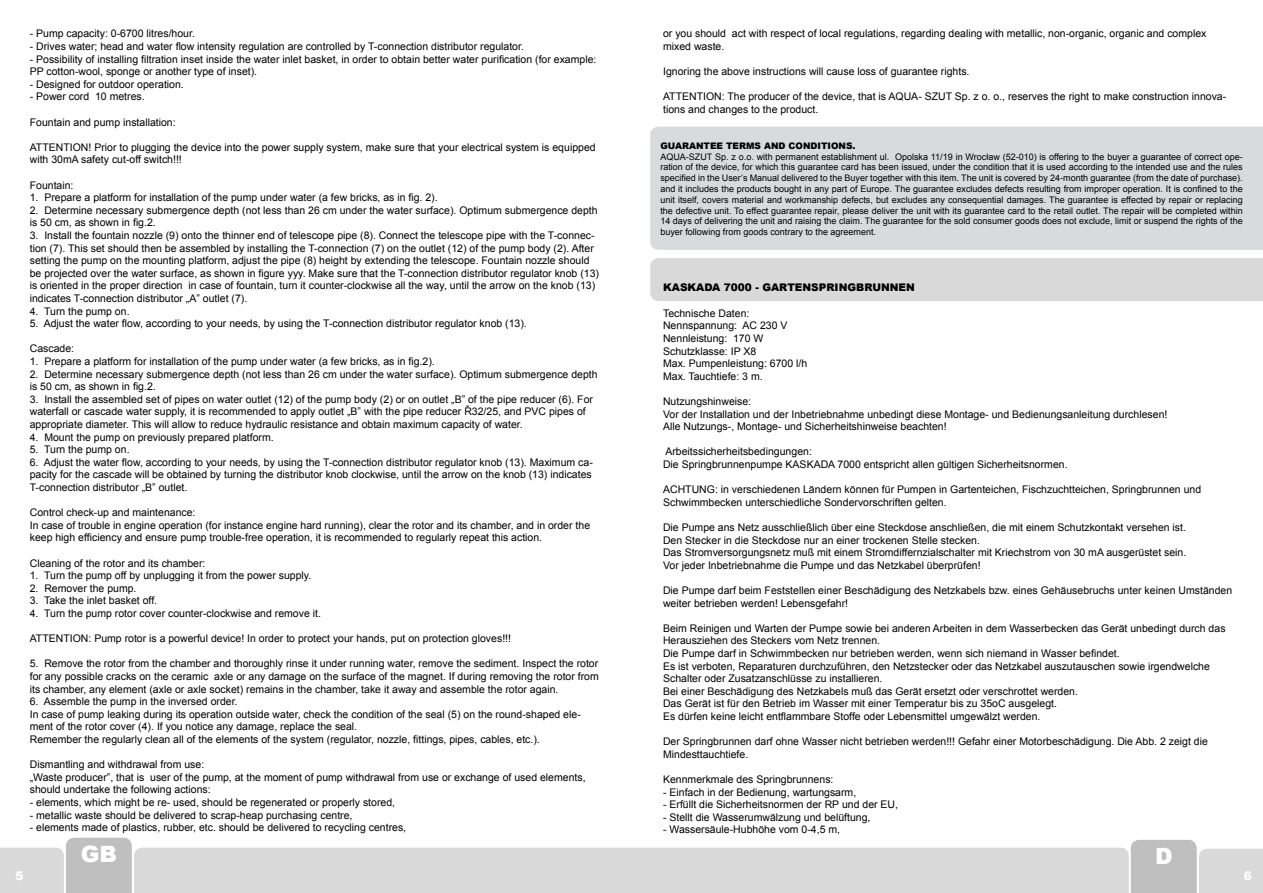
<style>
.page{position:relative;width:1263px;height:893px;background:#fff}
.page>*{position:absolute;margin:0;border:0;box-sizing:border-box;transform-origin:0 0}
.t1{font:900 22.5px "Arial";color:#fff}
.t2{font:900 12px "Arial";color:#fff}
.t3{font:10.5px/12.6px "Arial";color:#000}
.t4{font:900 10.5px "Arial";color:#000}
.t5{font:9px/10.8px "Arial";color:#000;text-align:justify}
.t6{font:900 9px "Arial";color:#000}
</style>
<div class="page">
<div style="left:650px;top:258px;width:613px;height:43px;background:#d9d9d9"></div>
<div style="left:650px;top:127px;width:613px;height:123px;background:#d9dadb"></div>
<svg style="left:0;top:838px;width:1263px;height:55px"></svg>
<p class="t3" style="left:30px;top:28px;width:167px">- Pump capacity: 0-6700 litres/hour.</p>
<p class="t3" style="left:30px;top:40px;width:496px">- Drives water; head and water flow intensity regulation are controlled by T-connection distributor regulator.</p>
<p class="t3" style="left:30px;top:53px;width:568px">- Possibility of installing filtration inset inside the water inlet basket, in order to obtain better water purification (for example:<br>PP cotton-wool, sponge or another type of inset).</p>
<p class="t3" style="left:30px;top:78px;width:156px">- Designed for outdoor operation.</p>
<p class="t3" style="left:30px;top:91px;width:116px">- Power cord 10 metres.</p>
<p class="t3" style="left:30px;top:116px;width:147px">Fountain and pump installation:</p>
<p class="t3" style="left:30px;top:141px;width:567px">ATTENTION! Prior to plugging the device into the power supply system, make sure that your electrical system is equipped with 30mA safety cut-off switch!!!</p>
<p class="t3" style="left:30px;top:179px;width:45px">Fountain:</p>
<p class="t3" style="left:30px;top:191px;width:409px">1. Prepare a platform for installation of the pump under water (a few bricks, as in fig. 2).</p>
<p class="t3" style="left:30px;top:204px;width:569px">2. Determine necessary submergence depth (not less than 26 cm under the water surface). Optimum submergence depth is 50 cm, as shown in fig.2.</p>
<p class="t3" style="left:30px;top:229px;width:571px">3. Install the fountain nozzle (9) onto the thinner end of telescope pipe (8). Connect the telescope pipe with the T-connec&shy;tion (7). This set should then be assembled by installing the T-connection (7) on the outlet (12) of the pump body (2). After setting the pump on the mounting platform, adjust the pipe (8) height by extending the telescope. Fountain nozzle should be projected over the water surface, as shown in figure yyy. Make sure that the T-connection distributor regulator knob (13) is oriented in the proper direction in case of fountain, turn it counter-clockwise all the way, until the arrow on the knob (13) indicates T-connection distributor „A” outlet (7).</p>
<p class="t3" style="left:30px;top:305px;width:101px">4. Turn the pump on.</p>
<p class="t3" style="left:30px;top:317px;width:499px">5. Adjust the water flow, according to your needs, by using the T-connection distributor regulator knob (13).</p>
<p class="t3" style="left:30px;top:343px;width:46px">Cascade:</p>
<p class="t3" style="left:30px;top:355px;width:407px">1. Prepare a platform for installation of the pump under water (a few bricks, as in fig.2).</p>
<p class="t3" style="left:30px;top:368px;width:569px">2. Determine necessary submergence depth (not less than 26 cm under the water surface). Optimum submergence depth is 50 cm, as shown in fig.2.</p>
<p class="t3" style="left:30px;top:393px;width:565px">3. Install the assembled set of pipes on water outlet (12) of the pump body (2) or on outlet „B” of the pipe reducer (6). For waterfall or cascade water supply, it is recommended to apply outlet „B” with the pipe reducer Ř32/25, and PVC pipes of appropriate diameter. This will allow to reduce hydraulic resistance and obtain maximum capacity of water.</p>
<p class="t3" style="left:30px;top:431px;width:245px">4. Mount the pump on previously prepared platform.</p>
<p class="t3" style="left:30px;top:443px;width:101px">5. Turn the pump on.</p>
<p class="t3" style="left:30px;top:456px;width:565px;text-align:justify">6. Adjust the water flow, according to your needs, by using the T-connection distributor regulator knob (13). Maximum ca&shy;pacity for the cascade will be obtained by turning the distributor knob clockwise, until the arrow on the knob (13) indicates T-connection distributor „B” outlet.</p>
<p class="t3" style="left:30px;top:506px;width:562px">Control check-up and maintenance:<br>In case of trouble in engine operation (for instance engine hard running), clear the rotor and its chamber, and in order the keep high efficiency and ensure pump trouble-free operation, it is recommended to regularly repeat this action.</p>
<p class="t3" style="left:30px;top:557px;width:177px">Cleaning of the rotor and its chamber:</p>
<p class="t3" style="left:30px;top:569px;width:283px">1. Turn the pump off by unplugging it from the power supply.</p>
<p class="t3" style="left:30px;top:582px;width:108px">2. Remover the pump.</p>
<p class="t3" style="left:30px;top:595px;width:129px">3. Take the inlet basket off.</p>
<p class="t3" style="left:30px;top:607px;width:293px">4. Turn the pump rotor cover counter-clockwise and remove it.</p>
<p class="t3" style="left:30px;top:632px;width:483px">ATTENTION: Pump rotor is a powerful device! In order to protect your hands, put on protection gloves!!!</p>
<p class="t3" style="left:30px;top:658px;width:571px;text-align:justify">5. Remove the rotor from the chamber and thoroughly rinse it under running water, remove the sediment. Inspect the rotor for any possible cracks on the ceramic axle or any damage on the surface of the magnet. If during removing the rotor from its chamber, any element (axle or axle socket) remains in the chamber, take it away and assemble the rotor again.</p>
<p class="t3" style="left:30px;top:695px;width:553px">6. Assemble the pump in the inversed order.<br>In case of pump leaking during its operation outside water, check the condition of the seal (5) on the round-shaped ele&shy;ment of the rotor cover (4). If you notice any damage, replace the seal.<br>Remember the regularly clean all of the elements of the system (regulator, nozzle, fittings, pipes, cables, etc.).</p>
<p class="t3" style="left:30px;top:758px;width:557px">Dismantling and withdrawal from use:<br>„Waste producer”, that is user of the pump, at the moment of pump withdrawal from use or exchange of used elements, should undertake the following actions:</p>
<p class="t3" style="left:30px;top:796px;width:367px">- elements, which might be re- used, should be regenerated or properly stored,</p>
<p class="t3" style="left:30px;top:809px;width:324px">- metallic waste should be delivered to scrap-heap purchasing centre,</p>
<p class="t3" style="left:30px;top:821px;width:378px">- elements made of plastics, rubber, etc. should be delivered to recycling centres,</p>
<p class="t3" style="left:663px;top:28px;width:545px">or you should act with respect of local regulations, regarding dealing with metallic, non-organic, organic and complex mixed waste.</p>
<p class="t3" style="left:663px;top:65px;width:308px">Ignoring the above instructions will cause loss of guarantee rights.</p>
<p class="t3" style="left:663px;top:91px;width:565px">ATTENTION: The producer of the device, that is AQUA- SZUT Sp. z o. o., reserves the right to make construction innova&shy;tions and changes to the product.</p>
<p class="t6" style="left:660px;top:139px;width:197px">GUARANTEE TERMS AND CONDITIONS.</p>
<p class="t5" style="left:660px;top:151px;width:584px">AQUA-SZUT Sp. z o.o. with permanent establishment ul. Opolska 11/19 in Wrocław (52-010) is offering to the buyer a guarantee of correct ope&shy;ration of the device, for which this guarantee card has been issued, under the condition that it is used according to the intended use and the rules specified in the User’s Manual delivered to the Buyer together with this item. The unit is covered by 24-month guarantee (from the date of purchase). and it includes the products bought in any part of Europe. The guarantee excludes defects resulting from improper operation. It is confined to the unit itself, covers material and workmanship defects, but excludes any consequential damages. The guarantee is effected by repair or replacing the defective unit. To effect guarantee repair, please deliver the unit with its guarantee card to the retail outlet. The repair will be completed within 14 days of delivering the unit and raising the claim. The guarantee for the sold consumer goods does not exclude, limit or suspend the rights of the buyer following from goods contrary to the agreement.</p>
<p class="t4" style="left:663px;top:280px;width:253px">KASKADA 7000 - GARTENSPRINGBRUNNEN</p>
<p class="t3" style="left:663px;top:307px;width:146px">Technische Daten:<br>Nennspannung: AC 230 V<br>Nennleistung: 170 W<br>Schutzklasse: IP X8<br>Max. Pumpenleistung: 6700 l/h<br>Max. Tauchtiefe: 3 m.</p>
<p class="t3" style="left:663px;top:395px;width:506px">Nutzungshinweise:<br>Vor der Installation und der Inbetriebnahme unbedingt diese Montage- und Bedienungsanleitung durchlesen!<br>Alle Nutzungs-, Montage- und Sicherheitshinweise beachten!</p>
<p class="t3" style="left:663px;top:445px;width:406px">Arbeitssicherheitsbedingungen:<br>Die Springbrunnenpumpe KASKADA 7000 entspricht allen gültigen Sicherheitsnormen.</p>
<p class="t3" style="left:663px;top:483px;width:540px">ACHTUNG: in verschiedenen Ländern können für Pumpen in Gartenteichen, Fischzuchtteichen, Springbrunnen und<br>Schwimmbecken unterschiedliche Sondervorschriften gelten.</p>
<p class="t3" style="left:663px;top:521px;width:525px">Die Pumpe ans Netz ausschließlich über eine Steckdose anschließen, die mit einem Schutzkontakt versehen ist.<br>Den Stecker in die Steckdose nur an einer trockenen Stelle stecken.<br>Das Stromversorgungsnetz muß mit einem Stromdiffernzialschalter mit Kriechstrom von 30 mA ausgerüstet sein.<br>Vor jeder Inbetriebnahme die Pumpe und das Netzkabel überprüfen!</p>
<p class="t3" style="left:663px;top:584px;width:571px">Die Pumpe darf beim Feststellen einer Beschädigung des Netzkabels bzw. eines Gehäusebruchs unter keinen Umständen weiter betrieben werden! Lebensgefahr!</p>
<p class="t3" style="left:663px;top:622px;width:564px">Beim Reinigen und Warten der Pumpe sowie bei anderen Arbeiten in dem Wasserbecken das Gerät unbedingt durch das Herausziehen des Steckers vom Netz trennen.<br>Die Pumpe darf in Schwimmbecken nur betrieben werden, wenn sich niemand in Wasser befindet.<br>Es ist verboten, Reparaturen durchzuführen, den Netzstecker oder das Netzkabel auszutauschen sowie irgendwelche Schalter oder Zusatzanschlüsse zu installieren.<br>Bei einer Beschädigung des Netzkabels muß das Gerät ersetzt oder verschrottet werden.<br>Das Gerät ist für den Betrieb im Wasser mit einer Temperatur bis zu 35oC ausgelegt.<br>Es dürfen keine leicht entflammbare Stoffe oder Lebensmittel umgewälzt werden.</p>
<p class="t3" style="left:663px;top:735px;width:546px">Der Springbrunnen darf ohne Wasser nicht betrieben werden!!! Gefahr einer Motorbeschädigung. Die Abb. 2 zeigt die<br>Mindesttauchtiefe.</p>
<p class="t3" style="left:663px;top:773px;width:172px">Kennmerkmale des Springbrunnens:</p>
<p class="t3" style="left:663px;top:786px;width:195px">- Einfach in der Bedienung, wartungsarm,</p>
<p class="t3" style="left:663px;top:798px;width:237px">- Erfüllt die Sicherheitsnormen der RP und der EU,</p>
<p class="t3" style="left:663px;top:811px;width:209px">- Stellt die Wasserumwälzung und belüftung,</p>
<p class="t3" style="left:663px;top:823px;width:178px">- Wassersäule-Hubhöhe vom 0-4,5 m,</p>
<h1 class="t1" style="left:81px;top:838px;width:38px">GB</h1>
<h1 class="t1" style="left:1155px;top:839px;width:19px">D</h1>
<p class="t2" style="left:15px;top:867px;width:10px">5</p>
<p class="t2" style="left:1244px;top:867px;width:10px">6</p>
</div>
